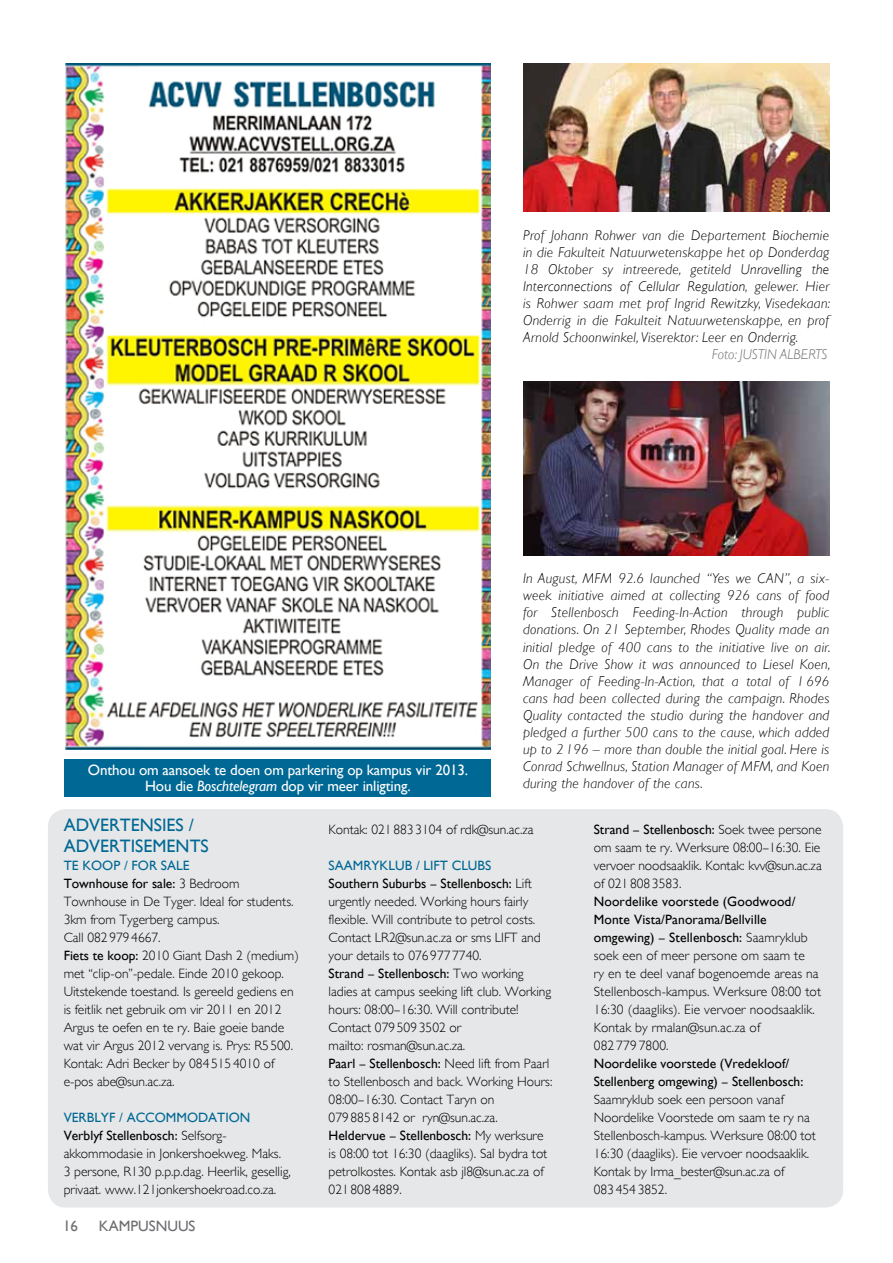
<style>
.page{position:relative;width:893px;height:1263px;background:#fff}
.page>*{position:absolute;margin:0;border:0;box-sizing:border-box;transform-origin:0 0}
.t1{font:18px/21px "Gill Sans";color:#006894}
.t2{font:15px/16.5px "Gill Sans";letter-spacing:-.01em;color:#fff;text-align:center}
.t3{font:15px "Gill Sans";color:#6d6e71}
.t4{font:italic 300 14.25px/17.1px "Gill Sans";letter-spacing:.02em;color:#000;text-align:justify}
.t5{font:italic 300 14.25px "Gill Sans";color:#6d6e71}
.t6{font:300 13.5px/18px "Gill Sans";color:#000}
.t7{font:13.5px/18px "Gill Sans";color:#000}
.t8{font:13.5px "Gill Sans";color:#006894}
.s1{font-style:inherit}
.s2{font-style:italic}
.s3{font-weight:400;color:#006894}
.s4{font-weight:400}
</style>
<div class="page">
<div style="left:48px;top:809px;width:795px;height:398px;background:#e6e7e8;border-radius:18px"></div>
<img style="left:65px;top:64px;width:425px;height:685px">
<img style="left:523px;top:64px;width:306px;height:147px">
<img style="left:523px;top:382px;width:306px;height:174px">
<div style="left:64px;top:759px;width:426px;height:37px;background:#006894"></div>
<p class="t4" style="left:523px;top:226px;width:309px">Prof Johann Rohwer van die Departement Biochemie in die Fakulteit Natuurwetenskappe het op Donderdag 18 Oktober sy intreerede, getiteld <span class="s1">Unravelling the Interconnections of Cellular Regulation</span>, gelewer. Hier is Rohwer saam met prof Ingrid Rewitzky, Visedekaan:<br>Onderrig in die Fakulteit Natuurwetenskappe, en prof Arnold Schoonwinkel, Viserektor: Leer en Onderrig.</p>
<p class="t5" style="left:712px;top:346px;width:39px">Foto: Justin</p>
<p class="t5" style="left:780px;top:346px;width:16px">Alberts</p>
<p class="t2" style="left:88px;top:762px;width:382px">Onthou om aansoek te doen om parkering op kampus vir 2013.<br>Hou die <span class="s2">Boschtelegram</span> dop vir meer inligting.</p>
<p class="t4" style="left:523px;top:570px;width:309px">In August, MFM 92.6 launched “Yes we CAN”, a six&shy;week initiative aimed at collecting 926 cans of food for Stellenbosch Feeding-In-Action through public donations. On 21 September, Rhodes Quality made an initial pledge of 400 cans to the initiative live on air.<br>On the Drive Show it was announced to Liesel Koen, Manager of Feeding-In-Action, that a total of 1 696 cans had been collected during the campaign. Rhodes Quality contacted the studio during the handover and pledged a further 500 cans to the cause, which added up to 2 196 – more than double the initial goal. Here is Conrad Schwellnus, Station Manager of MFM, and Koen during the handover of the cans.</p>
<h1 class="t1" style="left:64px;top:815px;width:147px">ADVERTENSIES /<br>ADVERTISEMENTS</h1>
<p class="t8" style="left:64px;top:858px;width:38px">TE KOOP</p>
<p class="t6" style="left:64px;top:857px;width:237px;text-indent:60px"><span class="s3">/ FOR SALE<br></span><span class="s4">Townhouse for sale:</span> 3 Bedroom Townhouse in De Tyger. Ideal for students.<br>3km from Tygerberg campus.<br>Call 0829794667.<br><span class="s4">Fiets te koop:</span> 2010 Giant Dash 2 (medium) met “clip-on”-pedale. Einde 2010 gekoop.<br>Uitstekende toestand. Is gereeld gediens en is feitlik net gebruik om vir 2011 en 2012<br>Argus te oefen en te ry. Baie goeie bande wat vir Argus 2012 vervang is. Prys: R5500.<br>Kontak: Adri Becker by 084515 4010 of e-pos abe@sun.ac.za.</p>
<p class="t8" style="left:64px;top:1110px;width:103px">VERBLYF / ACCOMMO</p>
<p class="t6" style="left:64px;top:1109px;width:229px;text-indent:134px"><span class="s3">DATION </span><span class="s4">Verblyf Stellenbosch:</span> Selfsorg&shy;akkommodasie in Jonkershoekweg. Maks.<br>3 persone, R130 p.p.p.dag. Heerlik, gesellig, privaat. www.121jonkershoekroad.co.za.</p>
<p class="t3" style="left:63px;top:1217px;width:16px">16</p>
<p class="t3" style="left:99px;top:1217px;width:98px">KAMPUSNUUS</p>
<p class="t6" style="left:329px;top:820px;width:207px">Kontak: 0218833104 of rdk@sun.ac.za</p>
<p class="t6" style="left:329px;top:856px;width:225px"><span class="s3">SAAMRYKLUB / LIFT CLUBS<br></span><span class="s4">Southern Suburbs – Stellenbosch:</span> Lift urgently needed. Working hours fairly flexible. Will contribute to petrol costs.<br>Contact LR2@sun.ac.za or sms LIFT and your details to 0769777740.<br><span class="s4">Strand – Stellenbosch:</span> Two working ladies at campus seeking lift club. Working hours: 08:00–16:30. Will contribute!<br>Contact 0795093502 or<br>mailto: rosman@sun.ac.za.<br><span class="s4">Paarl – Stellenbosch:</span> Need lift from Paarl to Stellenbosch and back. Working Hours:<br>08:00–16:30. Contact Taryn on 0798858142 or ryn@sun.ac.za.<br><span class="s4">Heldervue – Stellenbosch:</span> My werksure is 08:00 tot 16:30 (daagliks). Sal bydra tot petrolkostes. Kontak asb jl8@sun.ac.za of 0218084889.</p>
<p class="t6" style="left:594px;top:821px;width:229px;text-align:justify"><span class="s4">Strand – Stellenbosch:</span> Soek twee persone om saam te ry. Werksure 08:00–16:30. Eie vervoer noodsaaklik. Kontak: kvv@sun.ac.za of 021 8083583.</p>
<p class="t6" style="left:594px;top:893px;width:229px"><span class="s4">Noordelike voorstede (Goodwood/ Monte Vista/Panorama/Bellville omgewing) – Stellenbosch:</span> Saamryklub soek een of meer persone om saam te<br>ry en te deel vanaf bogenoemde areas na Stellenbosch-kampus. Werksure 08:00 tot 16:30 (daagliks). Eie vervoer noodsaaklik.<br>Kontak by rmalan@sun.ac.za of<br>082 779 7800.</p>
<p class="t7" style="left:594px;top:1055px;width:211px">Noordelike voorstede (Vredekloof/<br>Stellenberg omgewing) – Stellenbosch:</p>
<p class="t6" style="left:594px;top:1091px;width:224px">Saamryklub soek een persoon vanaf Noordelike Voorstede om saam te ry na Stellenbosch-kampus. Werksure 08:00 tot 16:30 (daagliks). Eie vervoer noodsaaklik.<br>Kontak by Irma_bester@sun.ac.za of 0834543852.</p>
</div>
